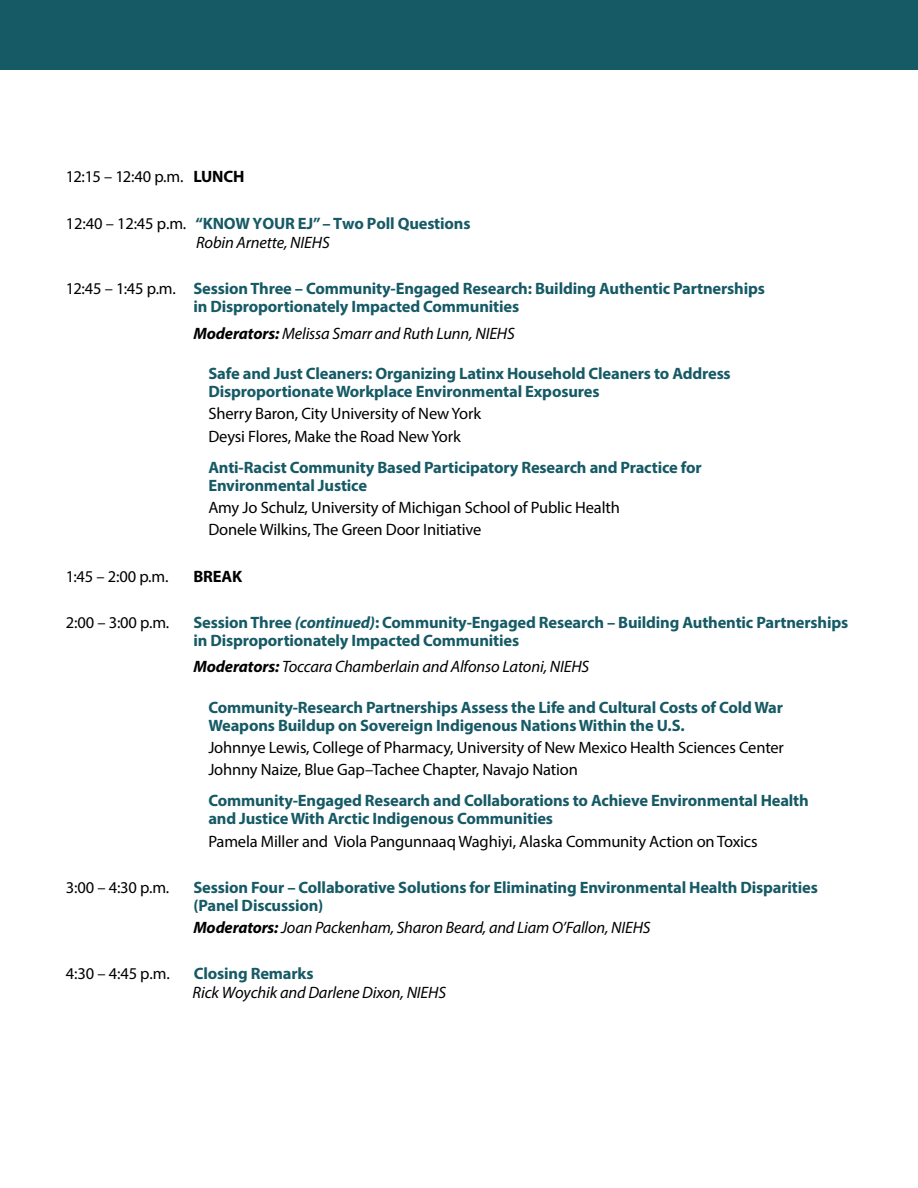
<style>
.page{position:relative;width:918px;height:1188px;background:#fff}
.page>*{position:absolute;margin:0;border:0;box-sizing:border-box;transform-origin:0 0}
.t1{font:700 16.5px/18px "Myriad Pro";letter-spacing:-.01em;color:#165a65}
.t2{font:16.5px "Myriad Pro";letter-spacing:-.01em;color:#000}
.t3{font:italic 16.5px/19px "Myriad Pro";letter-spacing:-.01em;color:#000}
.t4{font:700 16.5px "Myriad Pro";letter-spacing:-.01em;color:#000}
.s1{font-weight:700}
.s2{font-weight:400;color:#000}
.s3{font-weight:400;font-style:italic;color:#000}
.s4{font-style:italic}
.s5{font-weight:700;font-style:normal;color:#165a65}
</style>
<div class="page">
<div style="left:0;top:0;width:918px;height:69px;background:#165a65"></div>
<p class="t2" style="left:66px;top:167px;width:180px">12:15 – 12:40 p.m. <span class="s1">LUNCH</span></p>
<p class="t1" style="left:196px;top:213px;width:276px;line-height:19px;text-indent:-130px"><span class="s2">12:40 – 12:45 p.m.</span> “KNOW YOUR EJ”– Two Poll Questions<br><span class="s3">Robin Arnette, NIEHS</span></p>
<p class="t1" style="left:193px;top:279px;width:573px;text-indent:-127px"><span class="s2">12:45 – 1:45 p.m.</span> Session Three – Community-Engaged Research: Building Authentic Partnerships in Disproportionately Impacted Communities</p>
<p class="t3" style="left:193px;top:323px;width:323px"><span class="s1">Moderators:</span> Melissa Smarr and Ruth Lunn, NIEHS</p>
<p class="t1" style="left:208px;top:364px;width:524px">Safe and Just Cleaners: Organizing Latinx Household Cleaners to Address</p>
<p class="t1" style="left:208px;top:382px;width:393px">Disproportionate Workplace Environmental Exposures</p>
<p class="t2" style="left:208px;top:404px;width:274px">Sherry Baron, City University of New York</p>
<p class="t2" style="left:208px;top:426px;width:254px">Deysi Flores, Make the Road New York</p>
<p class="t1" style="left:208px;top:458px;width:495px">Anti-Racist Community Based Participatory Research and Practice for</p>
<p class="t1" style="left:208px;top:476px;width:160px">Environmental Justice</p>
<p class="t2" style="left:208px;top:497px;width:413px">Amy Jo Schulz, University of Michigan School of Public Health</p>
<p class="t2" style="left:208px;top:520px;width:274px">Donele Wilkins, The Green Door Initiative</p>
<p class="t2" style="left:66px;top:566px;width:104px">1:45 – 2:00 p.m.</p>
<p class="t4" style="left:193px;top:565px;width:50px">BREAK</p>
<p class="t2" style="left:66px;top:612px;width:105px">2:00 – 3:00 p.m.</p>
<p class="t1" style="left:193px;top:613px;width:656px">Session Three <span class="s4">(continued)</span>: Community-Engaged Research – Building Authentic Partnerships in Disproportionately Impacted Communities</p>
<p class="t3" style="left:193px;top:657px;width:397px"><span class="s1">Moderators:</span> Toccara Chamberlain and Alfonso Latoni, NIEHS</p>
<p class="t1" style="left:208px;top:698px;width:576px">Community-Research Partnerships Assess the Life and Cultural Costs of Cold War</p>
<p class="t1" style="left:208px;top:716px;width:478px">Weapons Buildup on Sovereign Indigenous Nations Within the U.S.</p>
<p class="t2" style="left:208px;top:737px;width:577px">Johnnye Lewis, College of Pharmacy, University of New Mexico Health Sciences Center</p>
<p class="t2" style="left:208px;top:760px;width:371px">Johnny Naize, Blue Gap–Tachee Chapter, Navajo Nation</p>
<p class="t1" style="left:208px;top:791px;width:602px">Community-Engaged Research and Collaborations to Achieve Environmental Health</p>
<p class="t1" style="left:208px;top:809px;width:346px">and Justice With Arctic Indigenous Communities</p>
<p class="t2" style="left:208px;top:831px;width:551px">Pamela Miller and Viola Pangunnaaq Waghiyi, Alaska Community Action on Toxics</p>
<p class="t2" style="left:66px;top:877px;width:105px">3:00 – 4:30 p.m.</p>
<p class="t1" style="left:193px;top:878px;width:626px">Session Four – Collaborative Solutions for Eliminating Environmental Health Disparities (Panel Discussion)</p>
<p class="t3" style="left:193px;top:918px;width:459px"><span class="s1">Moderators:</span> Joan Packenham, Sharon Beard, and Liam O’Fallon, NIEHS</p>
<p class="t2" style="left:66px;top:963px;width:105px">4:30 – 4:45 p.m.</p>
<p class="t3" style="left:193px;top:964px;width:255px"><span class="s5">Closing Remarks<br></span>Rick Woychik and Darlene Dixon, NIEHS</p>
</div>
